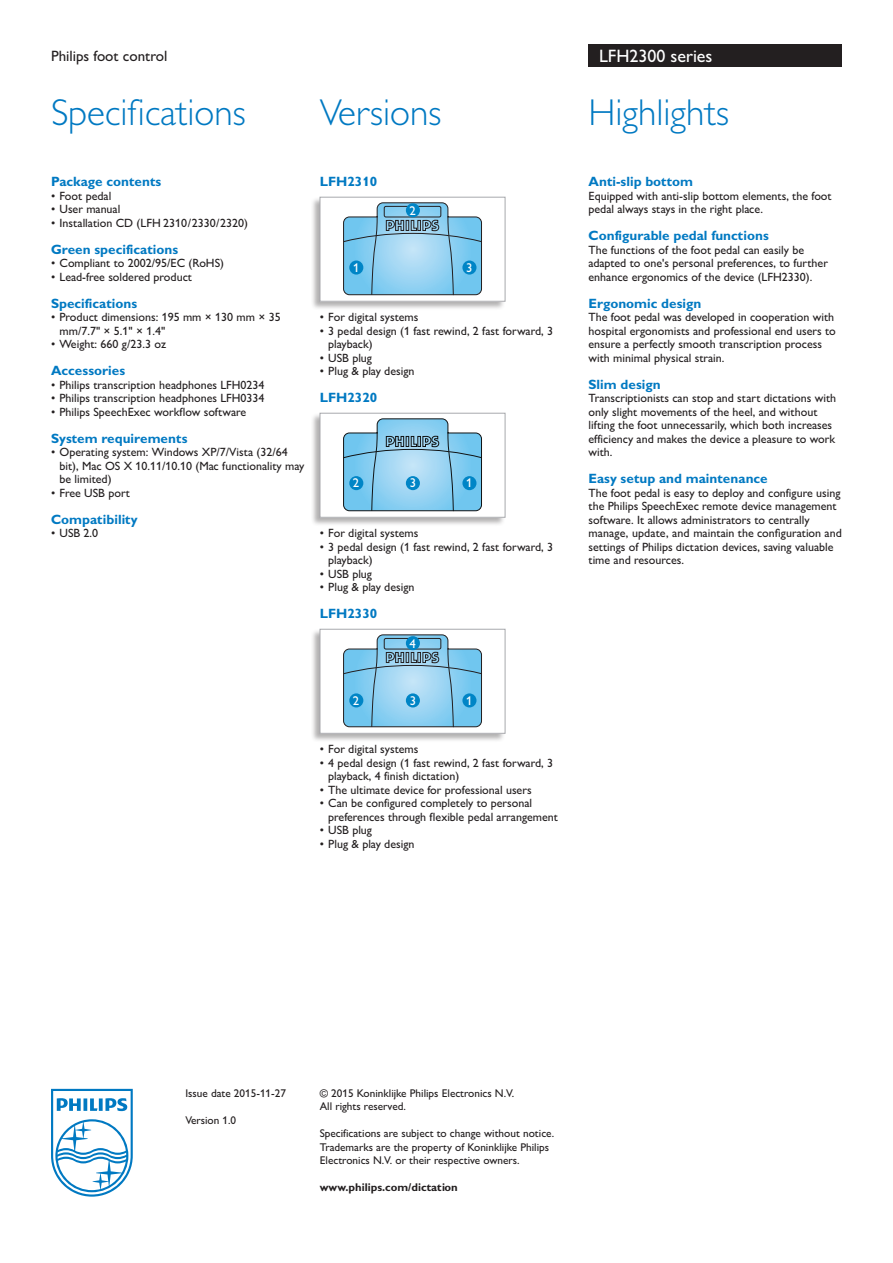
<style>
.page{position:relative;width:893px;height:1263px;background:#fff}
.page>*{position:absolute;margin:0;border:0;box-sizing:border-box;transform-origin:0 0}
.t1{font:300 37.5px "Gill Sans MT Pro";color:#0079c2}
.t2{font:500 18px "Gill Sans MT Pro";color:#fff}
.t3{font:500 15px "Gill Sans MT Pro";color:#231f20}
.t4{font:700 13.5px "Gill Sans MT Pro";color:#0079c2}
.t5{font:500 12.75px "Gill Sans MT Pro";color:#fff}
.t6{font:500 12px/13.5px "Gill Sans MT Pro";color:#231f20}
.t7{font:500 11.25px/13.5px "Gill Sans MT Pro";color:#231f20}
.t8{font:700 11.25px "Gill Sans MT Pro";color:#231f20}
</style>
<div class="page">
<div style="left:588px;top:44px;width:254px;height:23px;background:#231f20"></div>
<svg style="left:51px;top:1089px;width:82px;height:108px"></svg>
<div style="left:311px;top:196px;width:195px;height:115px;background:#231f20;opacity:.35"></div>
<div style="left:320px;top:197px;width:185px;height:104px;background:#fff"></div>
<svg style="left:343px;top:202px;width:139px;height:93px"></svg>
<div style="left:384px;top:206px;width:57px;height:11px;border:1px solid #231f20;border-radius:2px"></div>
<div style="left:320px;top:197px;width:185px;height:104px;border:1px solid #a8a9ad"></div>
<div style="left:311px;top:412px;width:195px;height:115px;background:#231f20;opacity:.35"></div>
<div style="left:320px;top:413px;width:185px;height:104px;background:#fff"></div>
<svg style="left:343px;top:418px;width:139px;height:93px"></svg>
<div style="left:320px;top:413px;width:185px;height:104px;border:1px solid #a8a9ad"></div>
<div style="left:311px;top:628px;width:195px;height:115px;background:#231f20;opacity:.35"></div>
<div style="left:320px;top:629px;width:185px;height:104px;background:#fff"></div>
<svg style="left:343px;top:634px;width:139px;height:93px"></svg>
<div style="left:384px;top:638px;width:57px;height:11px;border:1px solid #231f20;border-radius:2px"></div>
<div style="left:320px;top:629px;width:185px;height:104px;border:1px solid #a8a9ad"></div>
<div style="left:406px;top:203px;width:14px;height:14px;background:#0085c6;border-radius:50%"></div>
<div style="left:349px;top:260px;width:14px;height:15px;background:#0085c6;border-radius:50%"></div>
<div style="left:462px;top:260px;width:14px;height:15px;background:#0085c6;border-radius:50%"></div>
<div style="left:349px;top:476px;width:14px;height:14px;background:#0085c6;border-radius:50%"></div>
<div style="left:462px;top:476px;width:14px;height:14px;background:#0085c6;border-radius:50%"></div>
<div style="left:406px;top:476px;width:14px;height:14px;background:#0085c6;border-radius:50%"></div>
<div style="left:406px;top:636px;width:14px;height:14px;background:#0085c6;border-radius:50%"></div>
<div style="left:349px;top:693px;width:14px;height:14px;background:#0085c6;border-radius:50%"></div>
<div style="left:462px;top:693px;width:14px;height:14px;background:#0085c6;border-radius:50%"></div>
<div style="left:406px;top:693px;width:14px;height:14px;background:#0085c6;border-radius:50%"></div>
<p class="t3" style="left:51px;top:47px;width:118px">Philips foot control</p>
<h2 class="t2" style="left:599px;top:45px;width:115px">LFH2300 series</h2>
<h1 class="t1" style="left:51px;top:90px;width:196px">Specifications</h1>
<h1 class="t1" style="left:320px;top:90px;width:123px">Versions</h1>
<p class="t4" style="left:51px;top:173px;width:112px">Package contents</p>
<p class="t6" style="left:51px;top:189px;width:62px">• Foot pedal</p>
<p class="t6" style="left:51px;top:202px;width:71px">• User manual</p>
<p class="t6" style="left:51px;top:216px;width:198px">• Installation CD (LFH 2310/2330/2320)</p>
<p class="t4" style="left:51px;top:241px;width:129px">Green specifications</p>
<p class="t6" style="left:51px;top:256px;width:175px">• Compliant to 2002/95/EC (RoHS)</p>
<p class="t6" style="left:51px;top:270px;width:143px">• Lead-free soldered product</p>
<p class="t4" style="left:51px;top:295px;width:88px">Specifications</p>
<p class="t6" style="left:60px;top:310px;width:223px;text-indent:-9px">• Product dimensions: 195 mm × 130 mm × 35 mm/7.7" × 5.1" × 1.4"</p>
<p class="t6" style="left:51px;top:337px;width:116px">• Weight: 660 g/23.3 oz</p>
<p class="t4" style="left:51px;top:362px;width:76px">Accessories</p>
<p class="t6" style="left:51px;top:378px;width:215px">• Philips transcription headphones LFH0234</p>
<p class="t6" style="left:51px;top:391px;width:215px">• Philips transcription headphones LFH0334</p>
<p class="t6" style="left:51px;top:405px;width:197px">• Philips SpeechExec workflow software</p>
<p class="t4" style="left:51px;top:430px;width:138px">System requirements</p>
<p class="t6" style="left:60px;top:445px;width:246px;text-indent:-9px">• Operating system: Windows XP/7/Vista (32/64 bit), Mac OS X 10.11/10.10 (Mac functionality may be limited)</p>
<p class="t6" style="left:51px;top:486px;width:81px">• Free USB port</p>
<p class="t4" style="left:51px;top:511px;width:88px">Compatibility</p>
<p class="t6" style="left:51px;top:526px;width:49px">• USB 2.0</p>
<p class="t4" style="left:320px;top:173px;width:59px">LFH2310</p>
<p class="t5" style="left:409px;top:203px;width:8px">2</p>
<p class="t5" style="left:353px;top:260px;width:8px">1</p>
<p class="t5" style="left:466px;top:260px;width:8px">3</p>
<p class="t6" style="left:320px;top:310px;width:100px">• For digital systems</p>
<p class="t6" style="left:328px;top:324px;width:226px;text-indent:-9px">• 3 pedal design (1 fast rewind, 2 fast forward, 3 playback)</p>
<p class="t6" style="left:320px;top:351px;width:54px">• USB plug</p>
<p class="t6" style="left:320px;top:364px;width:96px">• Plug &amp; play design</p>
<p class="t4" style="left:320px;top:389px;width:59px">LFH2320</p>
<p class="t5" style="left:353px;top:476px;width:8px">2</p>
<p class="t5" style="left:410px;top:476px;width:8px">3</p>
<p class="t5" style="left:466px;top:476px;width:8px">1</p>
<p class="t6" style="left:320px;top:526px;width:100px">• For digital systems</p>
<p class="t6" style="left:328px;top:540px;width:226px;text-indent:-9px">• 3 pedal design (1 fast rewind, 2 fast forward, 3 playback)</p>
<p class="t6" style="left:320px;top:567px;width:54px">• USB plug</p>
<p class="t6" style="left:320px;top:580px;width:96px">• Plug &amp; play design</p>
<p class="t4" style="left:320px;top:605px;width:59px">LFH2330</p>
<p class="t5" style="left:409px;top:636px;width:8px">4</p>
<p class="t5" style="left:353px;top:693px;width:8px">2</p>
<p class="t5" style="left:410px;top:693px;width:8px">3</p>
<p class="t5" style="left:466px;top:693px;width:8px">1</p>
<p class="t6" style="left:320px;top:742px;width:100px">• For digital systems</p>
<p class="t6" style="left:328px;top:756px;width:226px;text-indent:-9px">• 4 pedal design (1 fast rewind, 2 fast forward, 3 playback, 4 finish dictation)</p>
<p class="t6" style="left:320px;top:783px;width:213px">• The ultimate device for professional users</p>
<p class="t6" style="left:328px;top:796px;width:231px;text-indent:-9px">• Can be configured completely to personal preferences through flexible pedal arrangement</p>
<p class="t6" style="left:320px;top:823px;width:54px">• USB plug</p>
<p class="t6" style="left:320px;top:837px;width:96px">• Plug &amp; play design</p>
<h1 class="t1" style="left:588px;top:90px;width:142px">Highlights</h1>
<p class="t4" style="left:588px;top:173px;width:106px">Anti-slip bottom</p>
<p class="t6" style="left:588px;top:189px;width:245px">Equipped with anti-slip bottom elements, the foot pedal always stays in the right place.</p>
<p class="t4" style="left:588px;top:227px;width:182px">Configurable pedal functions</p>
<p class="t6" style="left:588px;top:243px;width:241px">The functions of the foot pedal can easily be adapted to one's personal preferences, to further enhance ergonomics of the device (LFH2330).</p>
<p class="t4" style="left:588px;top:295px;width:114px">Ergonomic design</p>
<p class="t6" style="left:588px;top:310px;width:249px">The foot pedal was developed in cooperation with hospital ergonomists and professional end users to ensure a perfectly smooth transcription process with minimal physical strain.</p>
<p class="t4" style="left:588px;top:376px;width:74px">Slim design</p>
<p class="t6" style="left:588px;top:391px;width:249px">Transcriptionists can stop and start dictations with only slight movements of the heel, and without lifting the foot unnecessarily, which both increases efficiency and makes the device a pleasure to work with.</p>
<p class="t4" style="left:588px;top:470px;width:181px">Easy setup and maintenance</p>
<p class="t6" style="left:588px;top:486px;width:255px">The foot pedal is easy to deploy and configure using the Philips SpeechExec remote device management software. It allows administrators to centrally manage, update, and maintain the configuration and settings of Philips dictation devices, saving valuable time and resources.</p>
<p class="t7" style="left:185px;top:1086px;width:102px">Issue date 2015-11-27</p>
<p class="t7" style="left:185px;top:1113px;width:52px">Version 1.0</p>
<p class="t7" style="left:320px;top:1086px;width:196px">© 2015 Koninklijke Philips Electronics N.V.<br>All rights reserved.</p>
<p class="t7" style="left:320px;top:1126px;width:236px">Specifications are subject to change without notice.<br>Trademarks are the property of Koninklijke Philips<br>Electronics N.V. or their respective owners.</p>
<p class="t8" style="left:320px;top:1180px;width:139px">www.philips.com/dictation</p>
</div>
